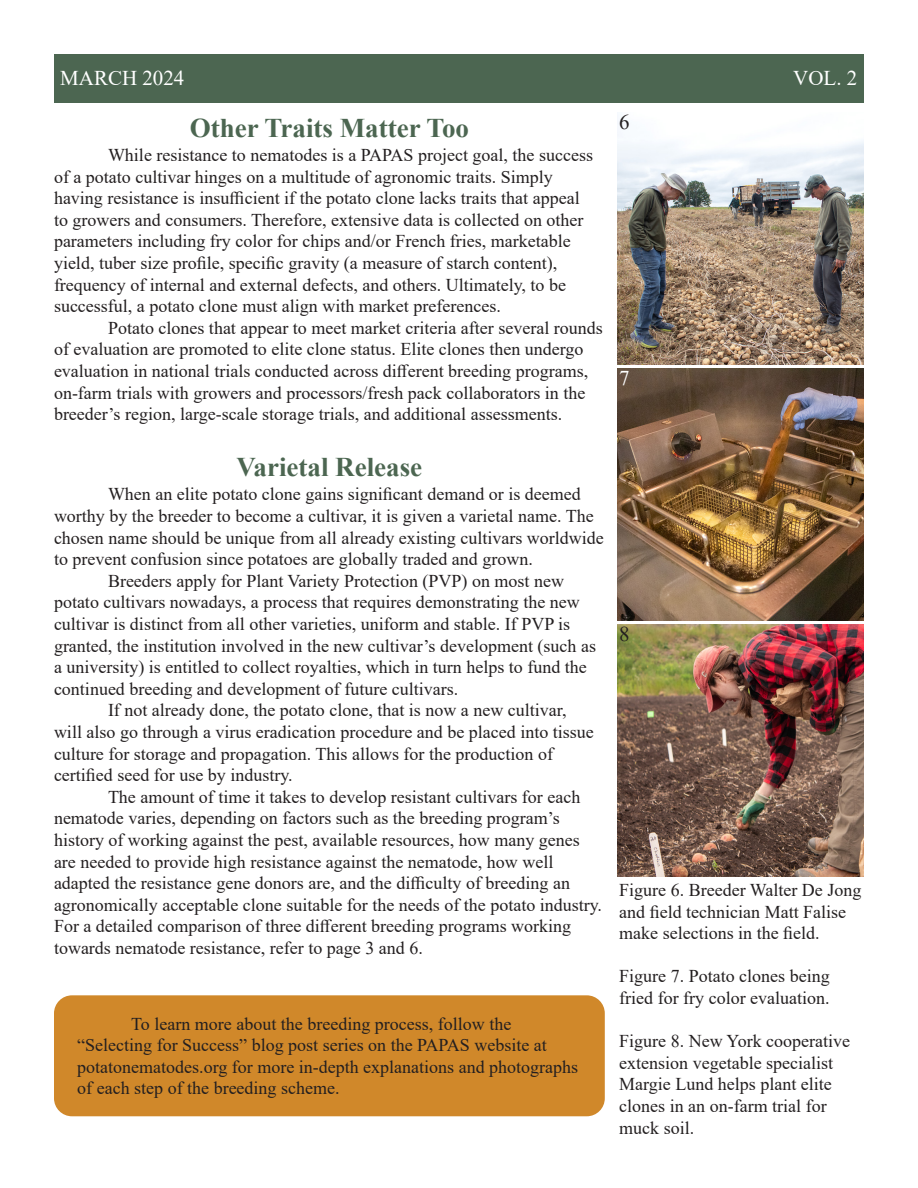
<style>
.page{position:relative;width:918px;height:1188px;background:#fff}
.page>*{position:absolute;margin:0;border:0;box-sizing:border-box;transform-origin:0 0}
.t1{font:700 27px "Times New Roman";color:#4c6651}
.t2{font:21px "Times New Roman";color:#fff}
.t3{font:21px "Times New Roman";color:#231f20}
.t4{font:18px/21.6px "Times New Roman";color:#231f20}
</style>
<div class="page">
<div style="left:54px;top:54px;width:810px;height:48px;background:#4c6651"></div>
<img style="left:618px;top:123px;width:246px;height:242px">
<img style="left:618px;top:624px;width:246px;height:253px">
<img style="left:618px;top:369px;width:246px;height:252px">
<div style="left:54px;top:995px;width:551px;height:121px;background:#d0882a;border-radius:18px"></div>
<p class="t2" style="left:60px;top:64px;width:126px">MARCH 2024</p>
<p class="t2" style="left:793px;top:64px;width:66px">VOL. 2</p>
<p class="t1" style="left:190px;top:108px;width:281px">Other Traits Matter Too</p>
<p class="t4" style="left:54px;top:144px;width:541px;text-indent:54px">While resistance to nematodes is a PAPAS project goal, the success of a potato cultivar hinges on a multitude of agronomic traits. Simply having resistance is insufficient if the potato clone lacks traits that appeal to growers and consumers. Therefore, extensive data is collected on other parameters including fry color for chips and/or French fries, marketable yield, tuber size profile, specific gravity (a measure of starch content), frequency of internal and external defects, and others. Ultimately, to be successful, a potato clone must align with market preferences.</p>
<p class="t4" style="left:54px;top:316px;width:550px;text-indent:54px">Potato clones that appear to meet market criteria after several rounds of evaluation are promoted to elite clone status. Elite clones then undergo evaluation in national trials conducted across different breeding programs, on-farm trials with growers and processors/fresh pack collaborators in the breeder’s region, large-scale storage trials, and additional assessments.</p>
<p class="t1" style="left:237px;top:447px;width:187px">Varietal Release</p>
<p class="t4" style="left:54px;top:483px;width:551px;text-indent:54px">When an elite potato clone gains significant demand or is deemed worthy by the breeder to become a cultivar, it is given a varietal name. The chosen name should be unique from all already existing cultivars worldwide to prevent confusion since potatoes are globally traded and grown.</p>
<p class="t4" style="left:54px;top:569px;width:544px;text-indent:54px">Breeders apply for Plant Variety Protection (PVP) on most new potato cultivars nowadays, a process that requires demonstrating the new cultivar is distinct from all other varieties, uniform and stable. If PVP is granted, the institution involved in the new cultivar’s development (such as a university) is entitled to collect royalties, which in turn helps to fund the continued breeding and development of future cultivars.</p>
<p class="t4" style="left:54px;top:699px;width:541px;text-indent:54px">If not already done, the potato clone, that is now a new cultivar, will also go through a virus eradication procedure and be placed into tissue culture for storage and propagation. This allows for the production of certified seed for use by industry.</p>
<p class="t4" style="left:54px;top:785px;width:550px;text-indent:54px">The amount of time it takes to develop resistant cultivars for each nematode varies, depending on factors such as the breeding program’s history of working against the pest, available resources, how many genes are needed to provide high resistance against the nematode, how well adapted the resistance gene donors are, and the difficulty of breeding an agronomically acceptable clone suitable for the needs of the potato industry.<br>For a detailed comparison of three different breeding programs working towards nematode resistance, refer to page 3 and 6.</p>
<p class="t4" style="left:77px;top:1012px;width:503px;text-indent:54px">To learn more about the breeding process, follow the “Selecting for Success” blog post series on the PAPAS website at potatonematodes.org for more in-depth explanations and photographs of each step of the breeding scheme.</p>
<p class="t3" style="left:619px;top:107px;width:12px">6</p>
<p class="t2" style="left:619px;top:363px;width:12px">7</p>
<p class="t3" style="left:619px;top:619px;width:12px">8</p>
<p class="t4" style="left:619px;top:879px;width:244px">Figure 6. Breeder Walter De Jong and field technician Matt Falise make selections in the field.</p>
<p class="t4" style="left:619px;top:965px;width:212px">Figure 7. Potato clones being fried for fry color evaluation.</p>
<p class="t4" style="left:619px;top:1030px;width:232px">Figure 8. New York cooperative extension vegetable specialist<br>Margie Lund helps plant elite clones in an on-farm trial for muck soil.</p>
</div>
